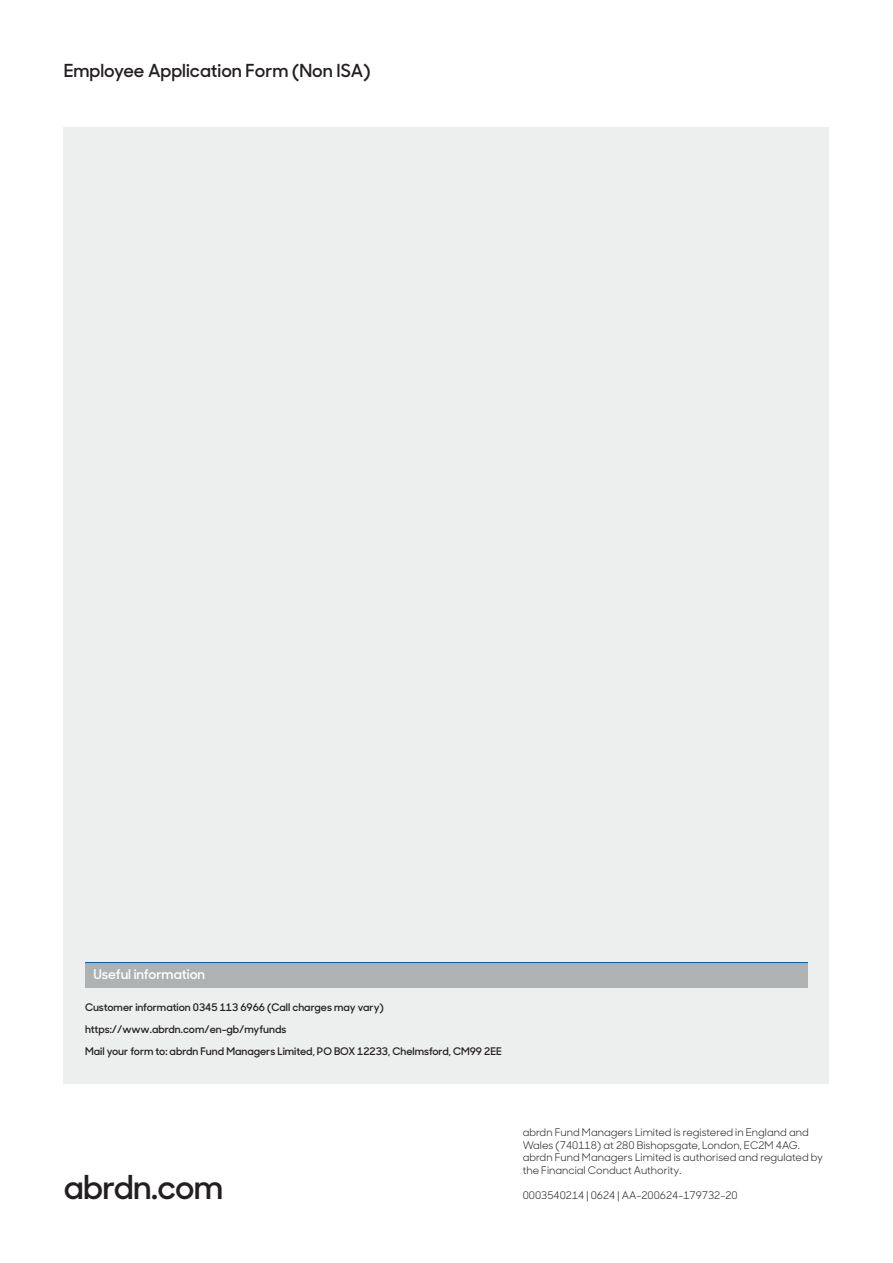
<style>
.page{position:relative;width:893px;height:1263px;background:#fff}
.page>*{position:absolute;margin:0;border:0;box-sizing:border-box;transform-origin:0 0}
.t1{font:600 33px "Sharp Sans Display No 1";letter-spacing:-.02em;color:#231f20}
.t2{font:600 18px "Sharp Sans Display No 1";color:#231f20}
.t3{font:600 13.5px "Sharp Sans Display No 1";color:#fff}
.t4{font:10.5px/12.6px "Sharp Sans Display No 1";color:#231f20}
.t5{font:600 10.5px/22px "Sharp Sans Display No 1";color:#231f20}
</style>
<div class="page">
<div style="left:64px;top:128px;width:765px;height:956px;background:#edeeee"></div>
<div style="left:85px;top:962px;width:723px;height:26px;background:#aeb2b2"></div>
<hr style="left:85px;top:962px;width:723px;height:1px;background:#0160ad">
<h2 class="t2" style="left:64px;top:57px;width:308px">Employee Application Form (Non ISA)</h2>
<p class="t3" style="left:94px;top:964px;width:113px">Useful information</p>
<p class="t5" style="left:85px;top:995px;width:418px">Customer information 0345 113 6966 (Call charges may vary) https://www.abrdn.com/en-gb/myfunds<br>Mail your form to: abrdn Fund Managers Limited, PO BOX 12233, Chelmsford, CM99 2EE</p>
<h1 class="t1" style="left:64px;top:1162px;width:161px">abrdn.com</h1>
<p class="t4" style="left:523px;top:1125px;width:302px">abrdn Fund Managers Limited is registered in England and Wales (740118) at 280 Bishopsgate, London, EC2M 4AG. abrdn Fund Managers Limited is authorised and regulated by the Financial Conduct Authority.</p>
<p class="t4" style="left:523px;top:1188px;width:217px">0003540214 | 0624 | AA-200624-179732-20</p>
</div>
